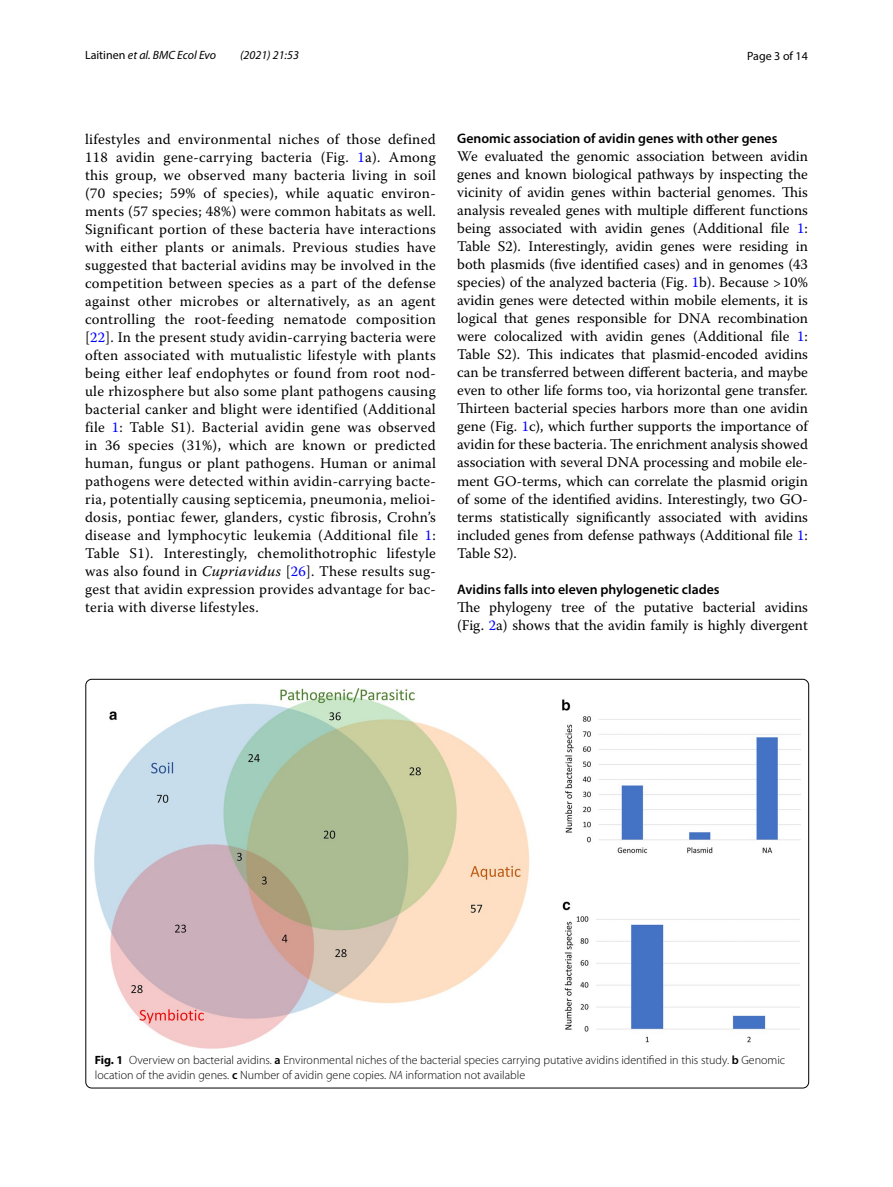
<style>
.page{position:relative;width:893px;height:1187px;background:#fff}
.page>*{position:absolute;margin:0;border:0;box-sizing:border-box;transform-origin:0 0}
.t1{font:14.7px/18px "Warnock Pro";color:#000;text-align:justify}
.t2{font:600 13.8px "Myriad Pro";color:#000}
.t3{font:300 12px/15px "Myriad Pro";color:#000}
.t4{font:italic 12px "Myriad Pro";color:#000}
.t5{font:12px "Myriad Pro";color:#000}
.s1{font-style:normal}
.s2{color:#00f}
.s3{font-style:italic}
.s4{font-weight:700}
.s5{font-weight:600}
</style>
<div class="page">
<img style="left:94px;top:688px;width:706px;height:360px">
<p class="t4" style="left:85px;top:48px;width:133px"><span class="s1">Laitinen</span> et al. BMC Ecol Evo</p>
<p class="t4" style="left:240px;top:48px;width:60px">(2021) 21:53</p>
<p class="t5" style="left:747px;top:48px;width:62px">Page 3 of 14</p>
<p class="t1" style="left:85px;top:130px;width:352px">lifestyles and environmental niches of those defined 118 avidin gene-carrying bacteria (Fig. <span class="s2">1</span>a). Among this group, we observed many bacteria living in soil (70 species; 59% of species), while aquatic environ&shy;ments (57 species; 48%) were common habitats as well.<br>Significant portion of these bacteria have interactions with either plants or animals. Previous studies have suggested that bacterial avidins may be involved in the competition between species as a part of the defense against other microbes or alternatively, as an agent controlling the root-feeding nematode composition [<span class="s2">22</span>]. In the present study avidin-carrying bacteria were often associated with mutualistic lifestyle with plants being either leaf endophytes or found from root nod&shy;ule rhizosphere but also some plant pathogens causing bacterial canker and blight were identified (Additional file <span class="s2">1</span>: Table S1). Bacterial avidin gene was observed in 36 species (31%), which are known or predicted human, fungus or plant pathogens. Human or animal pathogens were detected within avidin-carrying bacte&shy;ria, potentially causing septicemia, pneumonia, melioi&shy;dosis, pontiac fewer, glanders, cystic fibrosis, Crohn’s disease and lymphocytic leukemia (Additional file <span class="s2">1</span>:<br>Table S1). Interestingly, chemolithotrophic lifestyle was also found in <span class="s3">Cupriavidus</span> [<span class="s2">26</span>]. These results sug&shy;gest that avidin expression provides advantage for bac&shy;teria with diverse lifestyles.</p>
<p class="t2" style="left:457px;top:130px;width:322px">Genomic association of avidin genes with other genes</p>
<p class="t1" style="left:457px;top:147px;width:352px">We evaluated the genomic association between avidin genes and known biological pathways by inspecting the vicinity of avidin genes within bacterial genomes. This analysis revealed genes with multiple different functions being associated with avidin genes (Additional file <span class="s2">1</span>:<br>Table S2). Interestingly, avidin genes were residing in both plasmids (five identified cases) and in genomes (43 species) of the analyzed bacteria (Fig. <span class="s2">1</span>b). Because &gt;10% avidin genes were detected within mobile elements, it is logical that genes responsible for DNA recombination were colocalized with avidin genes (Additional file <span class="s2">1</span>:<br>Table S2). This indicates that plasmid-encoded avidins can be transferred between different bacteria, and maybe even to other life forms too, via horizontal gene transfer.<br>Thirteen bacterial species harbors more than one avidin gene (Fig. <span class="s2">1</span>c), which further supports the importance of avidin for these bacteria. The enrichment analysis showed association with several DNA processing and mobile ele&shy;ment GO-terms, which can correlate the plasmid origin of some of the identified avidins. Interestingly, two GO&shy;terms statistically significantly associated with avidins included genes from defense pathways (Additional file <span class="s2">1</span>:<br>Table S2).</p>
<p class="t2" style="left:457px;top:580px;width:264px">Avidins falls into eleven phylogenetic clades</p>
<p class="t1" style="left:457px;top:597px;width:352px">The phylogeny tree of the putative bacterial avidins (Fig. <span class="s2">2</span>a) shows that the avidin family is highly divergent</p>
<p class="t3" style="left:95px;top:1052px;width:692px"><span class="s4">Fig. 1</span> Overview on bacterial avidins. <span class="s5">a</span> Environmental niches of the bacterial species carrying putative avidins identified in this study. <span class="s5">b</span> Genomic location of the avidin genes. <span class="s5">c</span> Number of avidin gene copies. <span class="s3">NA</span> information not available</p>
</div>
